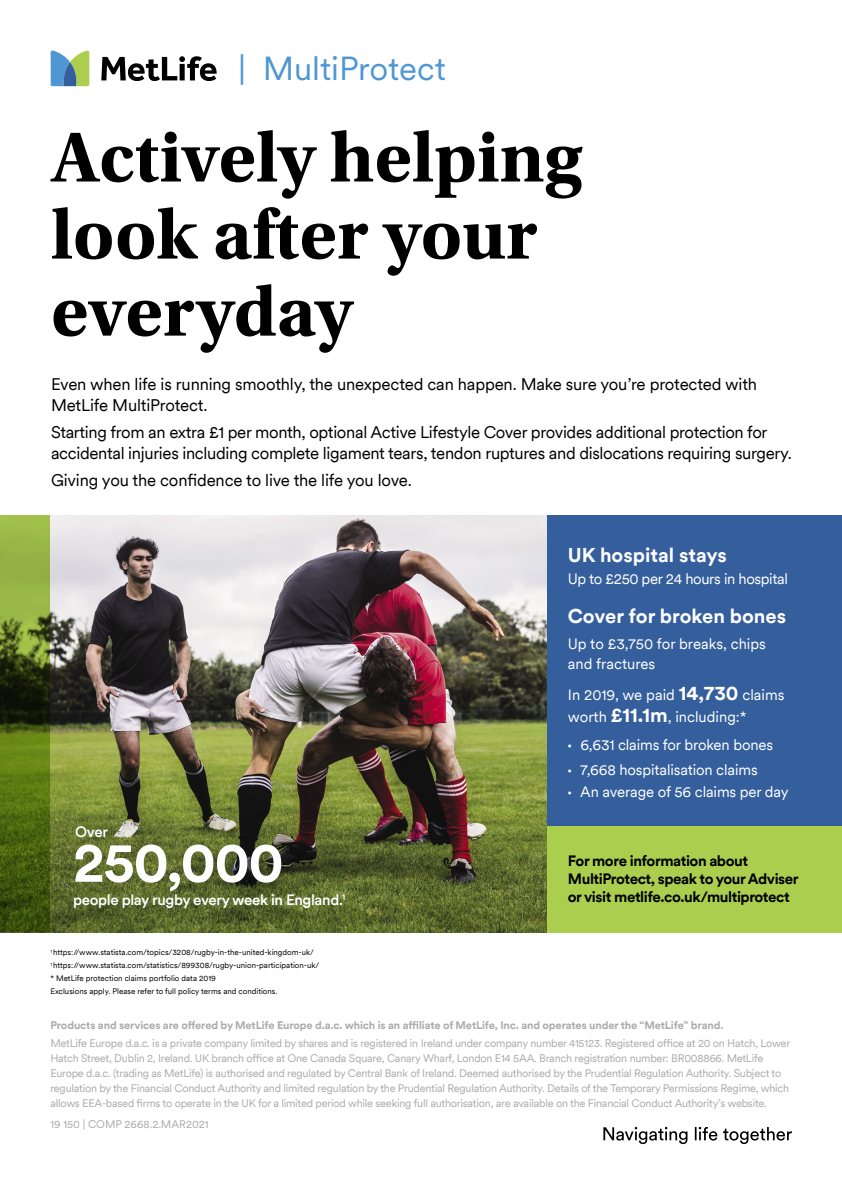
<style>
.page{position:relative;width:842px;height:1191px;background:#fff}
.page>*{position:absolute;margin:0;border:0;box-sizing:border-box;transform-origin:0 0}
.t1{font:700 74px/77px "Utopia Std";color:#000}
.t2{font:700 56px "Met Life Circular TT";letter-spacing:-.025em;color:#fff}
.t3{font:33px "Met Life Circular";color:#4e96d4}
.t4{font:700 20px "Met Life Circular TT";color:#fff}
.t5{font:16.8px/21px "Met Life Circular TT";letter-spacing:-.02em;color:#000}
.t6{font:15px/20px "Met Life Circular TT";letter-spacing:-.01em;color:#fff}
.t7{font:700 15px/18px "Met Life Circular TT";letter-spacing:-.03em;color:#000}
.t8{font:500 15px "Met Life Circular TT";letter-spacing:-.025em;color:#fff}
.t9{font:11px/15.1px "Met Life Circular TT";letter-spacing:-.02em;color:#ababaa}
.t10{font:700 11px "Met Life Circular TT";letter-spacing:-.01em;color:#ababaa}
.t11{font:11px "Met Life Circular TT";color:#ababaa}
.t12{font:8px/13px "Met Life Circular TT";color:#000}
.s1{font-weight:700;font-size:20px}
.s2{font-size:7px}
</style>
<div class="page">
<img style="left:50px;top:515px;width:498px;height:297px">
<svg style="left:50px;top:812px;width:498px;height:120px;background:#59632e"></svg>
<svg style="left:603px;top:1126px;width:188px;height:18px"></svg>
<svg style="left:101px;top:56px;width:116px;height:25px"></svg>
<svg style="left:51px;top:50px;width:38px;height:36px"></svg>
<svg style="left:0;top:515px;width:50px;height:417px;background:#5b721f"></svg>
<div style="left:548px;top:515px;width:294px;height:311px;background:#355f9c"></div>
<div style="left:548px;top:826px;width:294px;height:106px;background:#abce4f"></div>
<h3 class="t3" style="left:239px;top:47px;width:209px">| MultiProtect</h3>
<h1 class="t1" style="left:51px;top:119px;width:532px">Actively helping look after your everyday</h1>
<h3 class="t5" style="left:51px;top:372px;width:708px">Even when life is running smoothly, the unexpected can happen. Make sure you’re protected with<br>MetLife MultiProtect.</h3>
<h3 class="t5" style="left:51px;top:420px;width:742px">Starting from an extra £1 per month, optional Active Lifestyle Cover provides additional protection for accidental injuries including complete ligament tears, tendon ruptures and dislocations requiring surgery.</h3>
<h3 class="t5" style="left:51px;top:468px;width:362px">Giving you the confidence to live the life you love.</h3>
<h3 class="t8" style="left:75px;top:821px;width:34px">Over</h3>
<h2 class="t2" style="left:73px;top:823px;width:212px">250,000</h2>
<h3 class="t8" style="left:73px;top:889px;width:274px">people play rugby every week in England.<sup>1</sup></h3>
<p class="t12" style="left:50px;top:945px;width:271px"><sup>1</sup> https://www.statista.com/topics/3208/rugby-in-the-united-kingdom-uk/<br><sup>1</sup> https://www.statista.com/statistics/899308/rugby-union-participation-uk/ * MetLife protection claims portfolio data 2019<br>Exclusions apply. Please refer to full policy terms and conditions.</p>
<h3 class="t4" style="left:568px;top:541px;width:160px">UK hospital stays</h3>
<h3 class="t6" style="left:568px;top:568px;width:222px">Up to £250 per 24 hours in hospital</h3>
<h3 class="t4" style="left:568px;top:602px;width:220px">Cover for broken bones</h3>
<h3 class="t6" style="left:568px;top:633px;width:200px">Up to £3,750 for breaks, chips and fractures</h3>
<h3 class="t6" style="left:568px;top:683px;width:218px;line-height:22px">In 2019, we paid <span class="s1">14,730</span> claims worth <span class="s1">£11.1m</span>, including:*</h3>
<h3 class="t6" style="left:568px;top:734px;width:207px"><span class="s2">•</span> 6,631 claims for broken bones</h3>
<h3 class="t6" style="left:568px;top:759px;width:191px"><span class="s2">•</span> 7,668 hospitalisation claims</h3>
<h3 class="t6" style="left:568px;top:781px;width:222px"><span class="s2">•</span> An average of 56 claims per day</h3>
<h3 class="t7" style="left:568px;top:851px;width:232px">For more information about<br>MultiProtect, speak to your Adviser or visit metlife.co.uk/multiprotect</h3>
<p class="t10" style="left:50px;top:1017px;width:675px">Products and services are offered by MetLife Europe d.a.c. which is an affiliate of MetLife, Inc. and operates under the “MetLife” brand.</p>
<p class="t9" style="left:50px;top:1035px;width:741px">MetLife Europe d.a.c. is a private company limited by shares and is registered in Ireland under company number 415123. Registered office at 20 on Hatch, Lower Hatch Street, Dublin 2, Ireland. UK branch office at One Canada Square, Canary Wharf, London E14 5AA. Branch registration number: BR008866. MetLife Europe d.a.c. (trading as MetLife) is authorised and regulated by Central Bank of Ireland. Deemed authorised by the Prudential Regulation Authority. Subject to regulation by the Financial Conduct Authority and limited regulation by the Prudential Regulation Authority. Details of the Temporary Permissions Regime, which allows EEA-based firms to operate in the UK for a limited period while seeking full authorisation, are available on the Financial Conduct Authority’s website.</p>
<p class="t11" style="left:50px;top:1117px;width:160px">19 150 | COMP 2668.2.MAR2021</p>
</div>
